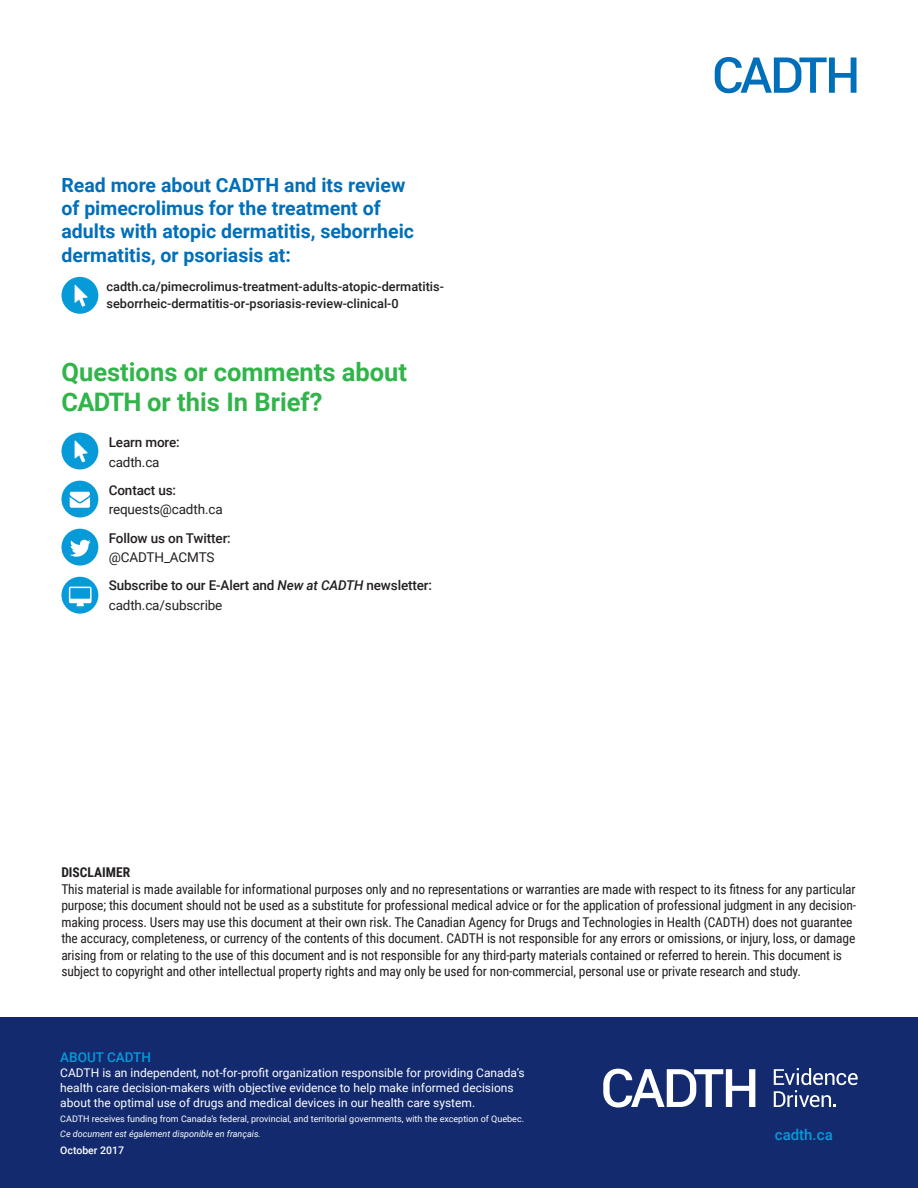
<style>
.page{position:relative;width:918px;height:1188px;background:#fff}
.page>*{position:absolute;margin:0;border:0;box-sizing:border-box;transform-origin:0 0}
.Questions_or_Comment{font:700 25.5px/30px "Roboto";color:#31b44a}
.Call_to_Action{font:700 19.5px/23.4px "Roboto";color:#006fb9}
.url{font:500 15px "Roboto";color:#069ad9}
.Disclaimer{font:13.5px/16.5px "Roboto Condensed";letter-spacing:-.01em;color:#231f20}
.Contact_Info{font:500 13.5px/19.5px "Roboto";letter-spacing:-.01em;color:#231f20}
.Contact_Info-2{font:13.5px/19.5px "Roboto";letter-spacing:-.01em;color:#231f20}
.Boiler_Plate{font:500 13.5px "Roboto";color:#069ad9}
.Disclaimer-2{font:700 13.5px "Roboto Condensed";color:#231f20}
.Call_to_Action_Link{font:500 12.75px/17.2px "Roboto";color:#231f20}
.Boiler_Plate-2{font:12px/15px "Roboto";color:#fff}
.Boilerplate_Date{font:500 10.5px "Roboto";color:#fff}
.Funding_Small_Copy{font:9px "Roboto";color:#fff}
.Funding_Small_Copy-2{font:italic 9px "Roboto";color:#fff}
.s1{font-weight:400}
.s2{font-weight:500}
.s3{font-style:italic}
</style>
<div class="page">
<svg style="left:715px;top:57px;width:141px;height:36px"></svg>
<div style="left:0;top:1017px;width:918px;height:171px;background:#132a6f"></div>
<svg style="left:603px;top:1069px;width:152px;height:39px"></svg>
<svg style="left:774px;top:1068px;width:84px;height:39px"></svg>
<div style="left:62px;top:433px;width:36px;height:36px;background:#069ad9;border-radius:50%"></div>
<svg style="left:75px;top:440px;width:13px;height:22px"></svg>
<div style="left:62px;top:481px;width:36px;height:36px;background:#069ad9;border-radius:50%"></div>
<svg style="left:70px;top:492px;width:20px;height:16px"></svg>
<div style="left:62px;top:529px;width:36px;height:37px;background:#069ad9;border-radius:50%"></div>
<svg style="left:70px;top:540px;width:21px;height:17px"></svg>
<div style="left:62px;top:577px;width:36px;height:37px;background:#069ad9;border-radius:50%"></div>
<svg style="left:69px;top:587px;width:23px;height:19px"></svg>
<div style="left:62px;top:277px;width:36px;height:37px;background:#069ad9;border-radius:50%"></div>
<svg style="left:75px;top:285px;width:13px;height:22px"></svg>
<p class="Call_to_Action" style="left:62px;top:172px;width:354px">Read more about CADTH and its review of pimecrolimus for the treatment of adults with atopic dermatitis, seborrheic dermatitis, or psoriasis at:</p>
<p class="Call_to_Action_Link" style="left:106px;top:277px;width:339px">cadth.ca/pimecrolimus-treatment-adults-atopic-dermatitis&shy;seborrheic-dermatitis-or-psoriasis-review-clinical-0</p>
<p class="Questions_or_Comment" style="left:62px;top:356px;width:347px">Questions or comments about<br>CADTH or this In Brief?</p>
<p class="Contact_Info" style="left:109px;top:432px;width:73px">Learn more: <span class="s1">cadth.ca</span></p>
<p class="Contact_Info-2" style="left:109px;top:480px;width:115px"><span class="s2">Contact us: </span>requests@cadth.ca</p>
<p class="Contact_Info" style="left:109px;top:527px;width:124px">Follow us on Twitter: <span class="s1">@CADTH_ACMTS</span></p>
<p class="Contact_Info" style="left:109px;top:575px;width:325px">Subscribe to our E-Alert and <span class="s3">New at CADTH</span> newsletter: <span class="s1">cadth.ca/subscribe</span></p>
<p class="Disclaimer-2" style="left:61px;top:863px;width:70px">DISCLAIMER</p>
<p class="Disclaimer" style="left:61px;top:880px;width:796px">This material is made available for informational purposes only and no representations or warranties are made with respect to its fitness for any particular purpose; this document should not be used as a substitute for professional medical advice or for the application of professional judgment in any decision&shy;making process. Users may use this document at their own risk. The Canadian Agency for Drugs and Technologies in Health (CADTH) does not guarantee the accuracy, completeness, or currency of the contents of this document. CADTH is not responsible for any errors or omissions, or injury, loss, or damage arising from or relating to the use of this document and is not responsible for any third-party materials contained or referred to herein. This document is subject to copyright and other intellectual property rights and may only be used for non-commercial, personal use or private research and study.</p>
<p class="Boiler_Plate" style="left:60px;top:1047px;width:92px">ABOUT CADTH</p>
<p class="Boiler_Plate-2" style="left:60px;top:1064px;width:466px">CADTH is an independent, not-for-profit organization responsible for providing Canada’s health care decision-makers with objective evidence to help make informed decisions about the optimal use of drugs and medical devices in our health care system.</p>
<p class="Funding_Small_Copy" style="left:60px;top:1112px;width:465px">CADTH receives funding from Canada’s federal, provincial, and territorial governments, with the exception of Quebec.</p>
<p class="Funding_Small_Copy-2" style="left:60px;top:1127px;width:202px">Ce document est également disponible en français.</p>
<p class="Boilerplate_Date" style="left:60px;top:1143px;width:65px">October 2017</p>
<p class="url" style="left:775px;top:1124px;width:59px">cadth.ca</p>
</div>
